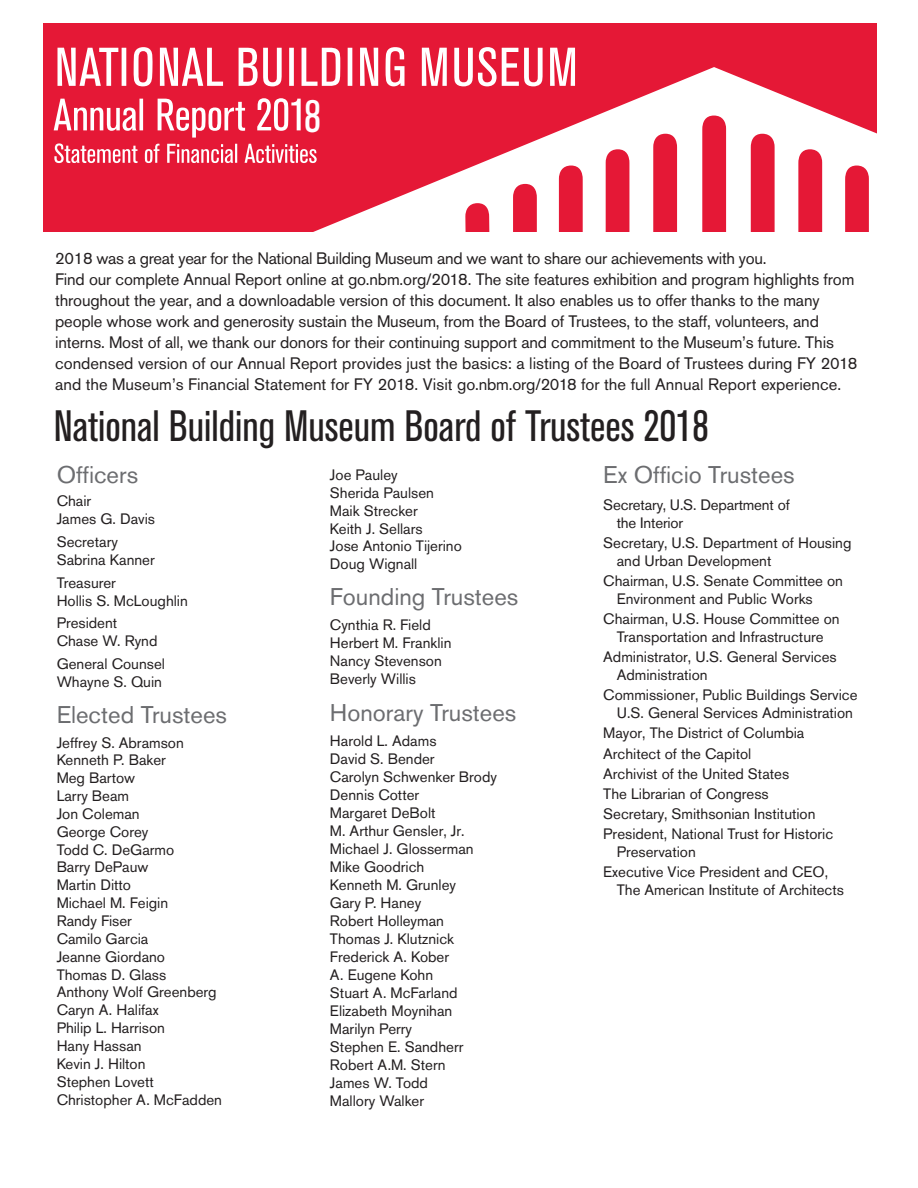
<style>
.page{position:relative;width:918px;height:1188px;background:#fff}
.page>*{position:absolute;margin:0;border:0;box-sizing:border-box;transform-origin:0 0}
.t1{font:condensed 45px "Akzidenz Grotesk BQ";color:#fff}
.t2{font:condensed 43.5px "Akzidenz Grotesk BQ";color:#231f20}
.t3{font:24px "Akzidenz Grotesk BQ";color:#6c6d70}
.t4{font:16.5px/21px "Akzidenz Grotesk BQ";letter-spacing:-.01em;color:#231f20}
.t5{font:15px/18px "Akzidenz Grotesk BQ";color:#231f20}
</style>
<div class="page">
<div style="left:43px;top:24px;width:834px;height:208px;background:#e51836"></div>
<svg style="left:313px;top:67px;width:564px;height:165px"></svg>
<svg style="left:58px;top:47px;width:517px;height:39px"></svg>
<svg style="left:54px;top:98px;width:263px;height:65px"></svg>
<p class="t1" style="left:304px;top:91px;width:18px">8</p>
<p class="t4" style="left:55px;top:248px;width:713px">2018 was a great year for the National Building Museum and we want to share our achievements with you.</p>
<p class="t4" style="left:55px;top:269px;width:804px">Find our complete Annual Report online at go.nbm.org/2018. The site features exhibition and program highlights from throughout the year, and a downloadable version of this document. It also enables us to offer thanks to the many people whose work and generosity sustain the Museum, from the Board of Trustees, to the staff, volunteers, and interns. Most of all, we thank our donors for their continuing support and commitment to the Museum’s future. This condensed version of our Annual Report provides just the basics: a listing of the Board of Trustees during FY 2018 and the Museum’s Financial Statement for FY 2018. Visit go.nbm.org/2018 for the full Annual Report experience.</p>
<p class="t2" style="left:54px;top:402px;width:656px">National Building Museum Board of Trustees 2018</p>
<p class="t3" style="left:57px;top:460px;width:83px">Officers</p>
<p class="t5" style="left:57px;top:492px;width:100px">Chair<br>James G. Davis</p>
<p class="t5" style="left:57px;top:532px;width:100px">Secretary<br>Sabrina Kanner</p>
<p class="t5" style="left:57px;top:573px;width:133px">Treasurer<br>Hollis S. McLoughlin</p>
<p class="t5" style="left:57px;top:614px;width:102px">President<br>Chase W. Rynd</p>
<p class="t5" style="left:57px;top:655px;width:110px">General Counsel<br>Whayne S. Quin</p>
<p class="t3" style="left:57px;top:700px;width:172px">Elected Trustees</p>
<p class="t5" style="left:57px;top:733px;width:129px">Jeffrey S. Abramson</p>
<p class="t5" style="left:57px;top:751px;width:111px">Kenneth P. Baker</p>
<p class="t5" style="left:57px;top:769px;width:80px">Meg Bartow</p>
<p class="t5" style="left:57px;top:787px;width:74px">Larry Beam</p>
<p class="t5" style="left:57px;top:805px;width:85px">Jon Coleman</p>
<p class="t5" style="left:57px;top:822px;width:93px">George Corey</p>
<p class="t5" style="left:57px;top:840px;width:119px">Todd C. DeGarmo</p>
<p class="t5" style="left:57px;top:858px;width:113px">Barry DePauw<br>Martin Ditto<br>Michael M. Feigin</p>
<p class="t5" style="left:57px;top:912px;width:110px">Randy Fiser<br>Camilo Garcia<br>Jeanne Giordano</p>
<p class="t5" style="left:57px;top:965px;width:111px">Thomas D. Glass</p>
<p class="t5" style="left:57px;top:983px;width:162px">Anthony Wolf Greenberg</p>
<p class="t5" style="left:57px;top:1001px;width:103px">Caryn A. Halifax</p>
<p class="t5" style="left:57px;top:1019px;width:110px">Philip L. Harrison</p>
<p class="t5" style="left:57px;top:1037px;width:90px">Hany Hassan<br>Kevin J. Hilton</p>
<p class="t5" style="left:57px;top:1072px;width:99px">Stephen Lovett</p>
<p class="t5" style="left:57px;top:1090px;width:167px">Christopher A. McFadden</p>
<p class="t3" style="left:603px;top:460px;width:193px">Ex Officio Trustees</p>
<p class="t5" style="left:617px;top:495px;width:175px;text-indent:-14px">Secretary, U.S. Department of the Interior</p>
<p class="t5" style="left:617px;top:533px;width:236px;text-indent:-14px">Secretary, U.S. Department of Housing and Urban Development</p>
<p class="t5" style="left:617px;top:572px;width:228px;text-indent:-14px">Chairman, U.S. Senate Committee on<br>Environment and Public Works</p>
<p class="t5" style="left:603px;top:610px;width:238px;text-align:center">Chairman, U.S. House Committee on<br>Transportation and Infrastructure</p>
<p class="t5" style="left:617px;top:648px;width:221px;text-indent:-14px">Administrator, U.S. General Services<br>Administration</p>
<p class="t5" style="left:603px;top:686px;width:256px;text-align:right">Commissioner, Public Buildings Service<br>U.S. General Services Administration</p>
<p class="t5" style="left:603px;top:724px;width:203px">Mayor, The District of Columbia</p>
<p class="t5" style="left:603px;top:744px;width:150px">Architect of the Capitol</p>
<p class="t5" style="left:603px;top:764px;width:187px">Archivist of the United States</p>
<p class="t5" style="left:603px;top:785px;width:167px">The Librarian of Congress</p>
<p class="t5" style="left:603px;top:805px;width:214px">Secretary, Smithsonian Institution</p>
<p class="t5" style="left:617px;top:825px;width:218px;text-indent:-14px">President, National Trust for Historic<br>Preservation</p>
<p class="t5" style="left:617px;top:863px;width:229px;text-indent:-14px">Executive Vice President and CEO,<br>The American Institute of Architects</p>
<p class="t5" style="left:330px;top:466px;width:69px">Joe Pauley</p>
<p class="t5" style="left:330px;top:484px;width:106px">Sherida Paulsen</p>
<p class="t5" style="left:330px;top:501px;width:89px">Maik Strecker</p>
<p class="t5" style="left:330px;top:519px;width:94px">Keith J. Sellars</p>
<p class="t5" style="left:330px;top:537px;width:133px">Jose Antonio Tijerino</p>
<p class="t5" style="left:330px;top:555px;width:89px">Doug Wignall</p>
<p class="t3" style="left:330px;top:583px;width:190px">Founding Trustees</p>
<p class="t5" style="left:330px;top:616px;width:102px">Cynthia R. Field</p>
<p class="t5" style="left:330px;top:634px;width:123px">Herbert M. Franklin</p>
<p class="t5" style="left:330px;top:652px;width:113px">Nancy Stevenson</p>
<p class="t5" style="left:330px;top:670px;width:87px">Beverly Willis</p>
<p class="t3" style="left:330px;top:698px;width:188px">Honorary Trustees</p>
<p class="t5" style="left:330px;top:731px;width:108px">Harold L. Adams</p>
<p class="t5" style="left:330px;top:749px;width:106px">David S. Bender</p>
<p class="t5" style="left:330px;top:767px;width:169px">Carolyn Schwenker Brody</p>
<p class="t5" style="left:330px;top:785px;width:107px">Dennis Cotter<br>Margaret DeBolt</p>
<p class="t5" style="left:330px;top:821px;width:136px">M. Arthur Gensler, Jr.</p>
<p class="t5" style="left:330px;top:839px;width:145px">Michael J. Glosserman</p>
<p class="t5" style="left:330px;top:857px;width:96px">Mike Goodrich</p>
<p class="t5" style="left:330px;top:875px;width:128px">Kenneth M. Grunley<br>Gary P. Haney</p>
<p class="t5" style="left:330px;top:911px;width:116px">Robert Holleyman</p>
<p class="t5" style="left:330px;top:929px;width:126px">Thomas J. Klutznick</p>
<p class="t5" style="left:330px;top:947px;width:121px">Frederick A. Kober</p>
<p class="t5" style="left:330px;top:965px;width:105px">A. Eugene Kohn</p>
<p class="t5" style="left:330px;top:983px;width:129px">Stuart A. McFarland</p>
<p class="t5" style="left:330px;top:1001px;width:124px">Elizabeth Moynihan</p>
<p class="t5" style="left:330px;top:1019px;width:84px">Marilyn Perry</p>
<p class="t5" style="left:330px;top:1037px;width:135px">Stephen E. Sandherr</p>
<p class="t5" style="left:330px;top:1055px;width:117px">Robert A.M. Stern</p>
<p class="t5" style="left:330px;top:1073px;width:100px">James W. Todd</p>
<p class="t5" style="left:330px;top:1091px;width:96px">Mallory Walker</p>
</div>
